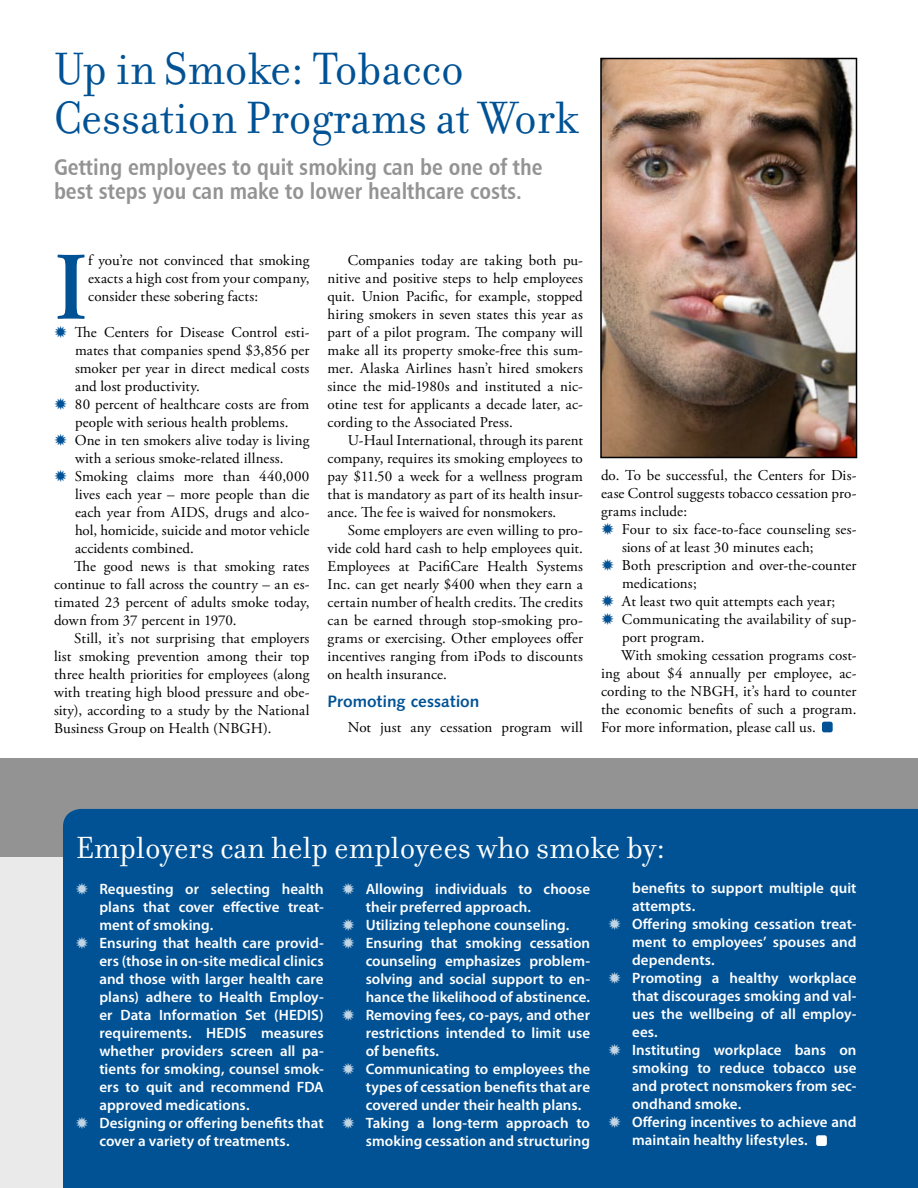
<style>
.page{position:relative;width:918px;height:1188px;background:#fff}
.page>*{position:absolute;margin:0;border:0;box-sizing:border-box;transform-origin:0 0}
.body_copy_first_para{font:600 96.45px "Adobe Garamond Pro";color:#005295}
.headline{font:48.75px/49.5px "Filosofia";color:#005295}
.interior_sidebar_headline{font:33px "Filosofia";color:#fff}
.main_subhead{font:22.5px/24px "Humanist 777 BT Bold Condensed B";color:#939393}
.incopy_subhead{font:16.5px "Humanist 531 BT Bold A";color:#005295}
.body_copy{font:15px/18px "Adobe Garamond Pro";letter-spacing:.005em;color:#000;text-align:justify}
.interior_sidebar{font:600 15px/18px "Myriad Pro";letter-spacing:.005em;color:#fff;text-align:justify}
.body_copy_first_para-2{font:15px/18px "Adobe Garamond Pro";letter-spacing:.01em;color:#000;text-align:justify}
</style>
<div class="page">
<div style="left:0;top:831px;width:230px;height:357px;background:#eaeaea"></div>
<div style="left:0;top:758px;width:918px;height:99px;background:#939393"></div>
<div style="left:63px;top:809px;width:855px;height:379px;background:#005295"></div>
<img style="left:603px;top:61px;width:251px;height:394px">
<div style="left:600px;top:58px;width:257px;height:400px;border:2px solid #000"></div>
<div style="left:822px;top:722px;width:11px;height:10px;background:#005295;border-radius:2px"></div>
<div style="left:816px;top:1135px;width:11px;height:11px;background:#fff;border-radius:2px"></div>
<svg style="left:76px;top:883px;width:12px;height:12px"></svg>
<svg style="left:76px;top:937px;width:12px;height:12px"></svg>
<svg style="left:76px;top:1117px;width:12px;height:12px"></svg>
<svg style="left:342px;top:883px;width:12px;height:12px"></svg>
<svg style="left:342px;top:919px;width:12px;height:12px"></svg>
<svg style="left:342px;top:937px;width:12px;height:12px"></svg>
<svg style="left:342px;top:1009px;width:12px;height:12px"></svg>
<svg style="left:342px;top:1063px;width:12px;height:12px"></svg>
<svg style="left:342px;top:1117px;width:12px;height:12px"></svg>
<svg style="left:609px;top:918px;width:12px;height:12px"></svg>
<svg style="left:609px;top:972px;width:12px;height:12px"></svg>
<svg style="left:609px;top:1044px;width:12px;height:12px"></svg>
<svg style="left:609px;top:1116px;width:12px;height:12px"></svg>
<p class="headline" style="left:54px;top:44px;width:526px">Up in Smoke: Tobacco<br>Cessation Programs at Work</p>
<p class="main_subhead" style="left:54px;top:154px;width:490px">Getting employees to quit smoking can be one of the best steps you can make to lower healthcare costs.</p>
<p class="body_copy_first_para" style="left:54px;top:232px;width:36px">I</p>
<p class="body_copy_first_para-2" style="left:88px;top:251px;width:223px">f you’re not convinced that smoking exacts a high cost from your company, consider these sobering facts:</p>
<p class="body_copy" style="left:75px;top:323px;width:236px">The Centers for Disease Control esti&shy;mates that companies spend $3,856 per smoker per year in direct medical costs and lost productivity.</p>
<p class="body_copy" style="left:75px;top:395px;width:236px">80 percent of healthcare costs are from people with serious health problems.</p>
<p class="body_copy" style="left:75px;top:431px;width:236px">One in ten smokers alive today is living with a serious smoke-related illness.</p>
<p class="body_copy" style="left:75px;top:467px;width:236px">Smoking claims more than 440,000 lives each year – more people than die each year from AIDS, drugs and alco&shy;hol, homicide, suicide and motor vehicle accidents combined.</p>
<p class="body_copy" style="left:54px;top:557px;width:257px;text-indent:20px">The good news is that smoking rates continue to fall across the country – an es&shy;timated 23 percent of adults smoke today, down from 37 percent in 1970.</p>
<p class="body_copy" style="left:54px;top:629px;width:257px;text-indent:20px">Still, it’s not surprising that employers list smoking prevention among their top three health priorities for employees (along with treating high blood pressure and obe&shy;sity), according to a study by the National Business Group on Health (NBGH).</p>
<p class="body_copy" style="left:327px;top:251px;width:257px;text-indent:20px">Companies today are taking both pu&shy;nitive and positive steps to help employees quit. Union Pacific, for example, stopped hiring smokers in seven states this year as part of a pilot program. The company will make all its property smoke-free this sum&shy;mer. Alaska Airlines hasn’t hired smokers since the mid-1980s and instituted a nic&shy;otine test for applicants a decade later, ac&shy;cording to the Associated Press.</p>
<p class="body_copy" style="left:327px;top:431px;width:257px;text-indent:20px">U-Haul International, through its parent company, requires its smoking employees to pay $11.50 a week for a wellness program that is mandatory as part of its health insur&shy;ance. The fee is waived for nonsmokers.</p>
<p class="body_copy" style="left:327px;top:521px;width:257px;text-indent:20px">Some employers are even willing to pro&shy;vide cold hard cash to help employees quit.<br>Employees at PacifiCare Health Systems Inc. can get nearly $400 when they earn a certain number of health credits. The credits can be earned through stop-smoking pro&shy;grams or exercising. Other employees offer incentives ranging from iPods to discounts on health insurance.</p>
<p class="incopy_subhead" style="left:327px;top:691px;width:153px">Promoting cessation</p>
<p class="body_copy" style="left:348px;top:719px;width:237px">Not just any cessation program will</p>
<p class="body_copy" style="left:601px;top:466px;width:257px">do. To be successful, the Centers for Dis&shy;ease Control suggests tobacco cessation pro&shy;grams include:</p>
<p class="body_copy" style="left:622px;top:520px;width:236px">Four to six face-to-face counseling ses&shy;sions of at least 30 minutes each;</p>
<p class="body_copy" style="left:622px;top:556px;width:236px">Both prescription and over-the-counter medications;</p>
<p class="body_copy" style="left:622px;top:592px;width:215px">At least two quit attempts each year;</p>
<p class="body_copy" style="left:622px;top:610px;width:236px">Communicating the availability of sup&shy;port program.</p>
<p class="body_copy" style="left:601px;top:646px;width:257px;text-indent:20px">With smoking cessation programs cost&shy;ing about $4 annually per employee, ac&shy;cording to the NBGH, it’s hard to counter the economic benefits of such a program.<br>For more information, please call us.</p>
<p class="interior_sidebar_headline" style="left:76px;top:830px;width:591px">Employers can help employees who smoke by:</p>
<p class="interior_sidebar" style="left:99px;top:880px;width:226px">Requesting or selecting health plans that cover effective treat&shy;ment of smoking.</p>
<p class="interior_sidebar" style="left:99px;top:934px;width:226px">Ensuring that health care provid&shy;ers (those in on-site medical clinics and those with larger health care plans) adhere to Health Employ&shy;er Data Information Set (HEDIS) requirements. HEDIS measures whether providers screen all pa&shy;tients for smoking, counsel smok&shy;ers to quit and recommend FDA approved medications.</p>
<p class="interior_sidebar" style="left:99px;top:1114px;width:226px">Designing or offering benefits that cover a variety of treatments.</p>
<p class="interior_sidebar" style="left:366px;top:880px;width:226px">Allowing individuals to choose their preferred approach.</p>
<p class="interior_sidebar" style="left:366px;top:916px;width:205px">Utilizing telephone counseling.</p>
<p class="interior_sidebar" style="left:366px;top:934px;width:226px">Ensuring that smoking cessation counseling emphasizes problem&shy;solving and social support to en&shy;hance the likelihood of abstinence.</p>
<p class="interior_sidebar" style="left:366px;top:1006px;width:226px">Removing fees, co-pays, and other restrictions intended to limit use of benefits.</p>
<p class="interior_sidebar" style="left:366px;top:1060px;width:226px">Communicating to employees the types of cessation benefits that are covered under their health plans.</p>
<p class="interior_sidebar" style="left:366px;top:1114px;width:226px">Taking a long-term approach to smoking cessation and structuring</p>
<p class="interior_sidebar" style="left:632px;top:879px;width:226px">benefits to support multiple quit attempts.</p>
<p class="interior_sidebar" style="left:632px;top:915px;width:226px">Offering smoking cessation treat&shy;ment to employees’ spouses and dependents.</p>
<p class="interior_sidebar" style="left:632px;top:969px;width:226px">Promoting a healthy workplace that discourages smoking and val&shy;ues the wellbeing of all employ&shy;ees.</p>
<p class="interior_sidebar" style="left:632px;top:1041px;width:226px">Instituting workplace bans on smoking to reduce tobacco use and protect nonsmokers from sec&shy;ondhand smoke.</p>
<p class="interior_sidebar" style="left:632px;top:1113px;width:226px">Offering incentives to achieve and maintain healthy lifestyles.</p>
</div>
